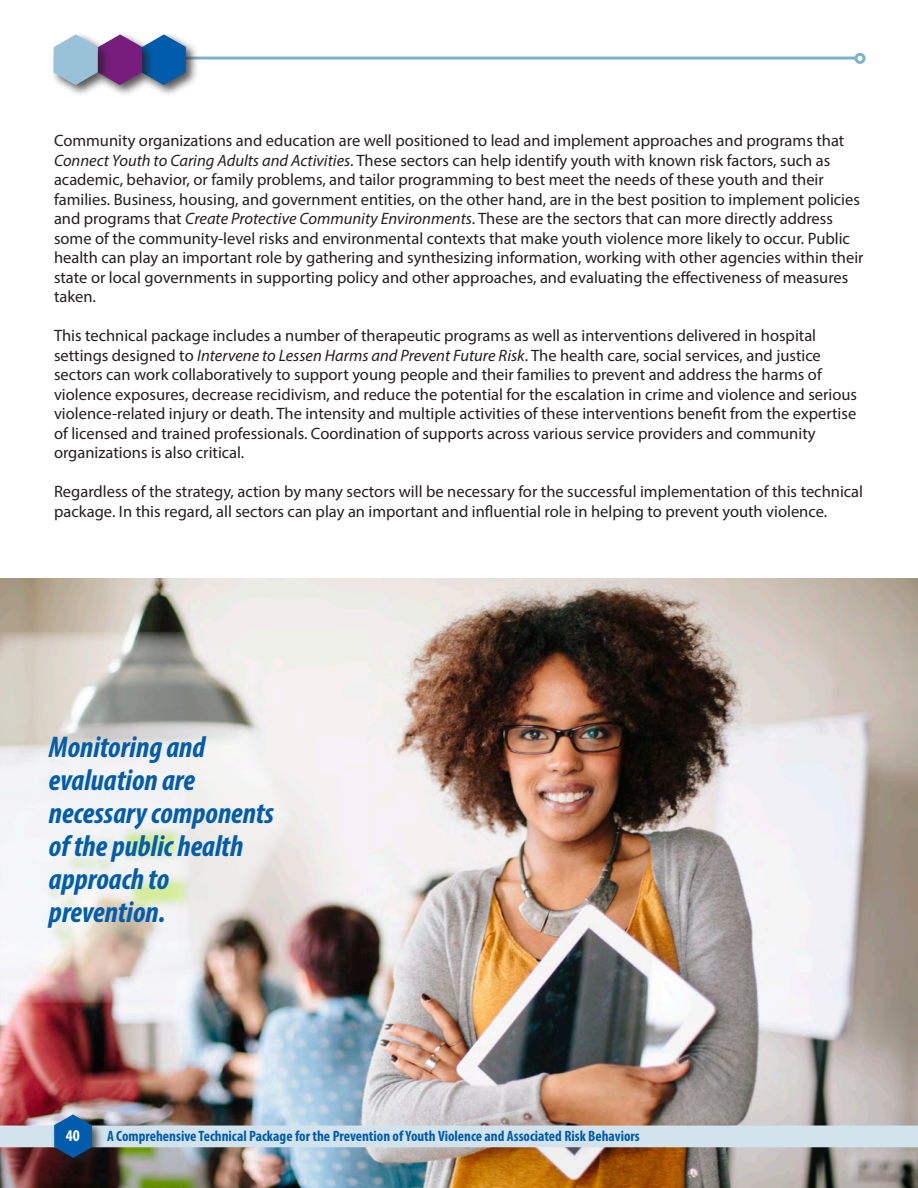
<style>
.page{position:relative;width:918px;height:1188px;background:#fff}
.page>*{position:absolute;margin:0;border:0;box-sizing:border-box;transform-origin:0 0}
.Photo_text_quotes{font:italic 700 condensed 30px/33px "Myriad Pro";color:#015dab}
.t1{font:16.5px/19.5px "Myriad Pro";color:#231f20}
.t2{font:700 condensed 16.5px "Myriad Pro";color:#fff}
.t3{font:700 condensed 15px "Myriad Pro";color:#015dab}
.s1{font-style:italic}
</style>
<div class="page">
<hr style="left:117px;top:57px;width:747px;height:3px;background:#7db1cd">
<div style="left:856px;top:54px;width:8px;height:8px;background:#fff;border-radius:50%"></div>
<div style="left:854px;top:53px;width:12px;height:11px;border:3px solid #7db1cd;border-radius:50%"></div>
<div style="left:138px;top:32px;width:61px;height:65px;background:#231f20;opacity:.75"></div>
<div style="left:94px;top:32px;width:61px;height:65px;background:#231f20;opacity:.75"></div>
<div style="left:50px;top:32px;width:60px;height:65px;background:#231f20;opacity:.75"></div>
<svg style="left:54px;top:34px;width:132px;height:51px;background:#7680af"></svg>
<img style="left:0;top:579px;width:918px;height:609px">
<div style="left:0;top:1126px;width:907px;height:21px;background:#d3e3ee"></div>
<div style="left:51px;top:1112px;width:54px;height:58px;background:#231f20;opacity:.75"></div>
<svg style="left:54px;top:1114px;width:38px;height:44px;background:#1f5f99"></svg>
<svg style="left:0;top:632px;width:294px;height:371px"></svg>
<p class="t1" style="left:54px;top:131px;width:811px">Community organizations and education are well positioned to lead and implement approaches and programs that <span class="s1">Connect Youth to Caring Adults and Activities</span>. These sectors can help identify youth with known risk factors, such as academic, behavior, or family problems, and tailor programming to best meet the needs of these youth and their families. Business, housing, and government entities, on the other hand, are in the best position to implement policies and programs that <span class="s1">Create Protective Community Environments</span>. These are the sectors that can more directly address some of the community-level risks and environmental contexts that make youth violence more likely to occur. Public health can play an important role by gathering and synthesizing information, working with other agencies within their state or local governments in supporting policy and other approaches, and evaluating the effectiveness of measures taken.</p>
<p class="t1" style="left:54px;top:326px;width:805px">This technical package includes a number of therapeutic programs as well as interventions delivered in hospital settings designed to <span class="s1">Intervene to Lessen Harms and Prevent Future Risk</span>. The health care, social services, and justice sectors can work collaboratively to support young people and their families to prevent and address the harms of violence exposures, decrease recidivism, and reduce the potential for the escalation in crime and violence and serious violence-related injury or death. The intensity and multiple activities of these interventions benefit from the expertise of licensed and trained professionals. Coordination of supports across various service providers and community organizations is also critical.</p>
<p class="t1" style="left:54px;top:482px;width:811px">Regardless of the strategy, action by many sectors will be necessary for the successful implementation of this technical package. In this regard, all sectors can play an important and influential role in helping to prevent youth violence.</p>
<p class="Photo_text_quotes" style="left:49px;top:730px;width:158px">Monitoring and evaluation are</p>
<p class="Photo_text_quotes" style="left:49px;top:796px;width:227px">necessary components of the public health approach to</p>
<p class="Photo_text_quotes" style="left:49px;top:895px;width:118px">prevention.</p>
<p class="t2" style="left:66px;top:1126px;width:16px">40</p>
<p class="t3" style="left:107px;top:1126px;width:534px">A Comprehensive Technical Package for the Prevention of Youth Violence and Associated Risk Behaviors</p>
</div>
